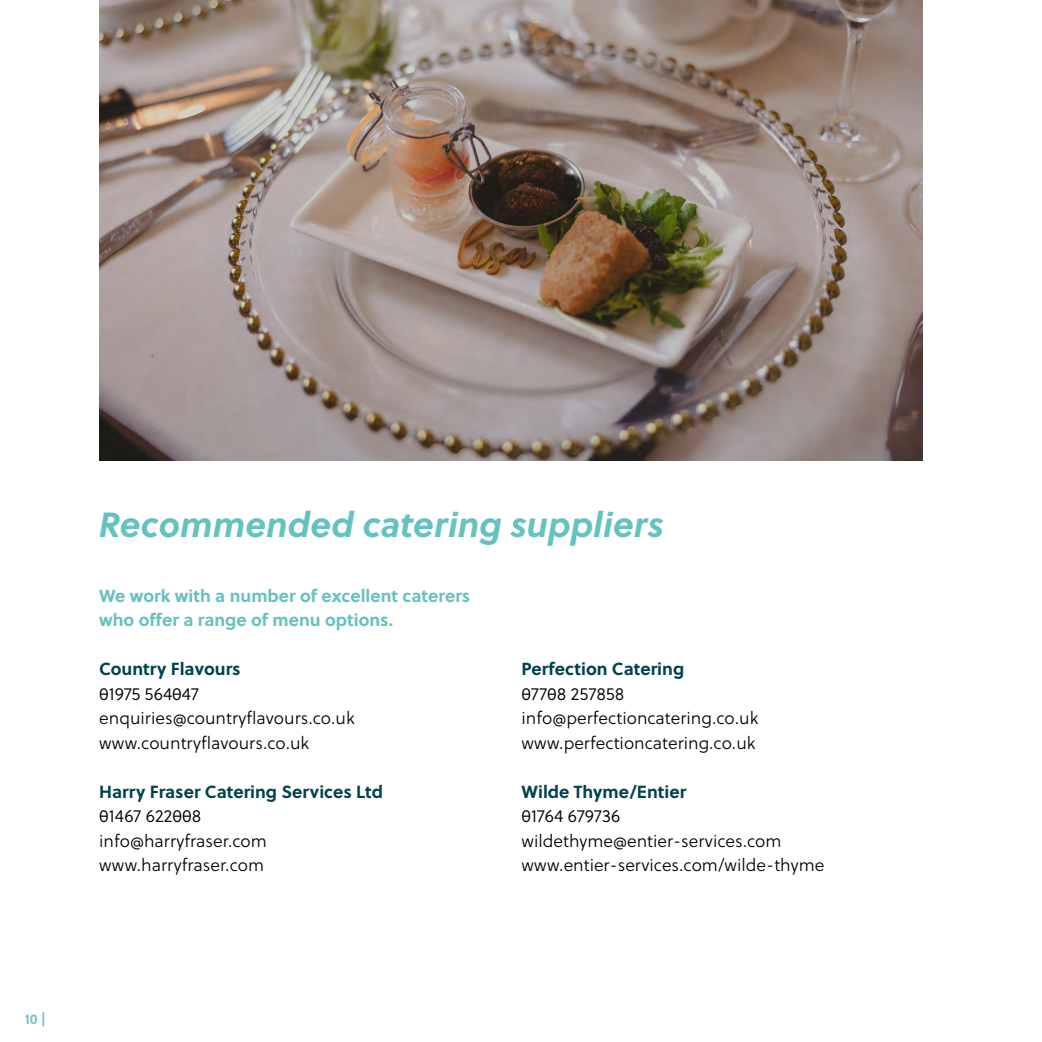
<style>
.page{position:relative;width:1042px;height:1042px;background:#fff}
.page>*{position:absolute;margin:0;border:0;box-sizing:border-box;transform-origin:0 0}
.t1{font:italic 700 35px "Soleil";color:#66c1c1}
.t2{font:17.5px/24.5px "Soleil Lt";color:#000}
.t3{font:700 17.5px "Soleil";color:#00424e}
.t4{font:700 17.5px/24.5px "Soleil";color:#66c1c1}
.t5{font:700 14px "Soleil";color:#78c7c6}
</style>
<div class="page">
<img style="left:99px;top:0;width:824px;height:461px">
<p class="t5" style="left:25px;top:1008px;width:22px">10 |</p>
<h1 class="t1" style="left:99px;top:498px;width:566px">Recommended catering suppliers</h1>
<p class="t4" style="left:99px;top:582px;width:372px">We work with a number of excellent caterers who offer a range of menu options.</p>
<p class="t3" style="left:99px;top:655px;width:143px">Country Flavours</p>
<p class="t2" style="left:99px;top:681px;width:257px">01975 564047 enquiries@countryflavours.co.uk www.countryflavours.co.uk</p>
<p class="t3" style="left:99px;top:778px;width:285px">Harry Fraser Catering Services Ltd</p>
<p class="t2" style="left:99px;top:804px;width:169px">01467 622008 info@harryfraser.com www.harryfraser.com</p>
<p class="t3" style="left:521px;top:655px;width:164px">Perfection Catering</p>
<p class="t2" style="left:521px;top:681px;width:238px">07708 257858 info@perfectioncatering.co.uk www.perfectioncatering.co.uk</p>
<p class="t3" style="left:521px;top:778px;width:166px">Wilde Thyme/Entier</p>
<p class="t2" style="left:521px;top:804px;width:304px">01764 679736 wildethyme@entier-services.com www.entier-services.com/wilde-thyme</p>
</div>
